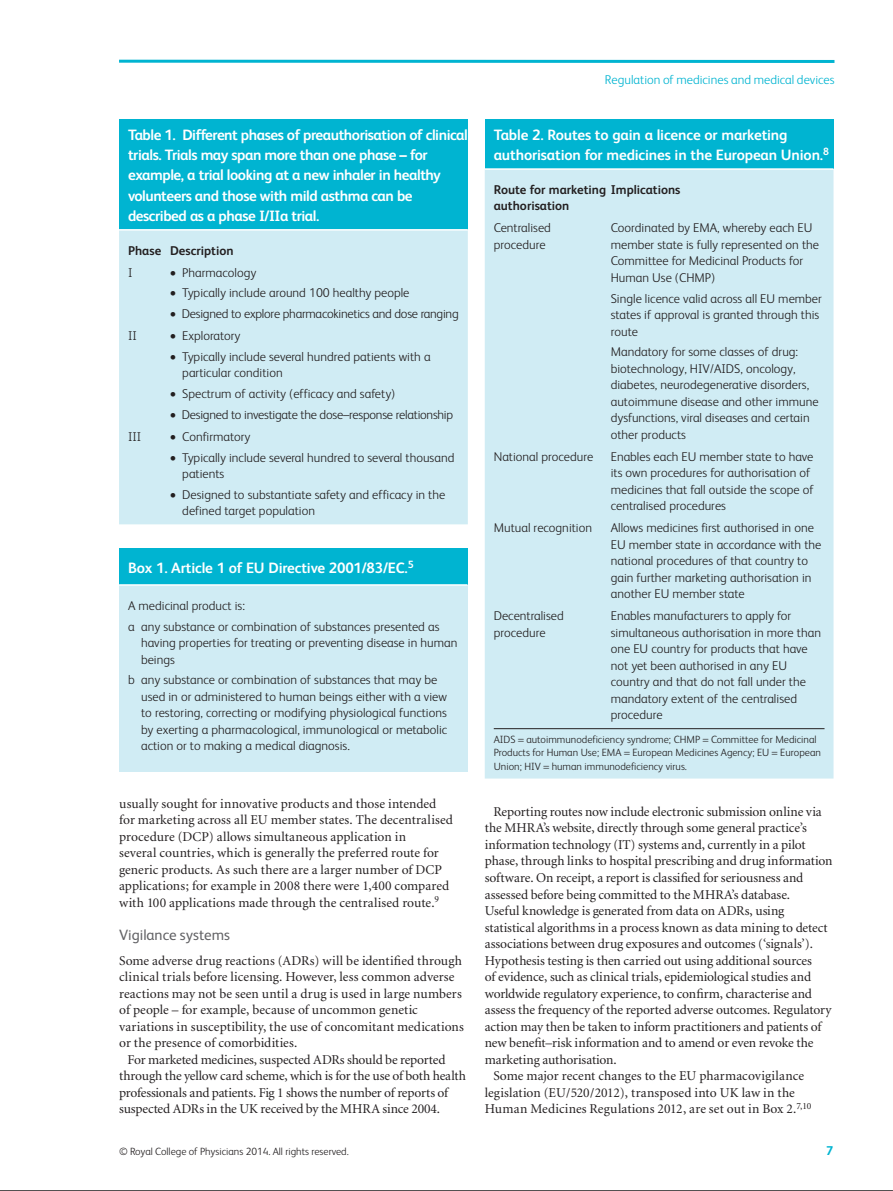
<style>
.page{position:relative;width:893px;height:1191px;background:#fff}
.page>*{position:absolute;margin:0;border:0;box-sizing:border-box;transform-origin:0 0}
.t1{font:700 15px/20.2px "FS Albert";letter-spacing:-.03em;color:#fff}
.t2{font:700 15px/20.2px "FS Albert";letter-spacing:-.01em;color:#fff}
.t3{font:15px "FS Albert";color:#636366}
.t4{font:13.5px/16.5px "Minion";letter-spacing:-.005em;color:#231f20}
.t5{font:300 12.75px/16.5px "FS Albert";color:#231f20}
.t6{font:300 12.75px "FS Albert";letter-spacing:-.02em;color:#231f20}
.t7{font:700 12.75px/16.5px "FS Albert";color:#231f20}
.t8{font:300 12.75px "FS Albert";color:#00b4d1}
.t9{font:700 12.75px "FS Albert";color:#00b4d1}
.t10{font:300 10.5px/13.5px "FS Albert";color:#231f20}
</style>
<div class="page">
<hr style="left:0;top:1190px;width:893px;height:1px;background:#231f20">
<hr style="left:119px;top:60px;width:715px;height:3px;background:#00b4d1">
<div style="left:119px;top:119px;width:349px;height:111px;background:#00b4d1"></div>
<div style="left:119px;top:231px;width:349px;height:293px;background:#d0ecf4"></div>
<hr style="left:119px;top:229px;width:349px;height:2px;background:#fff">
<div style="left:485px;top:119px;width:348px;height:50px;background:#00b4d1"></div>
<div style="left:485px;top:170px;width:348px;height:608px;background:#d0ecf4"></div>
<hr style="left:485px;top:168px;width:348px;height:2px;background:#fff">
<hr style="left:494px;top:728px;width:330px;height:1px;background:#231f20">
<div style="left:119px;top:549px;width:349px;height:36px;background:#00b4d1"></div>
<div style="left:119px;top:585px;width:349px;height:186px;background:#d0ecf4"></div>
<hr style="left:119px;top:584px;width:349px;height:2px;background:#fff">
<svg style="left:518px;top:738px;width:6px;height:3px"></svg>
<svg style="left:703px;top:738px;width:5px;height:3px"></svg>
<svg style="left:624px;top:752px;width:6px;height:2px"></svg>
<svg style="left:772px;top:752px;width:6px;height:2px"></svg>
<svg style="left:544px;top:765px;width:5px;height:3px"></svg>
<p class="t1" style="left:128px;top:125px;width:341px">Table 1. Different phases of preauthorisation of clinical trials. Trials may span more than one phase – for example, a trial looking at a new inhaler in healthy volunteers and those with mild asthma can be described as a phase I/IIa trial.</p>
<p class="t7" style="left:128px;top:243px;width:107px">Phase Description</p>
<p class="t5" style="left:128px;top:265px;width:6px">I</p>
<p class="t5" style="left:170px;top:265px;width:88px">• Pharmacology</p>
<p class="t5" style="left:170px;top:286px;width:241px">• Typically include around 100 healthy people</p>
<p class="t6" style="left:170px;top:309px;width:290px">• Designed to explore pharmacokinetics and dose ranging</p>
<p class="t5" style="left:128px;top:329px;width:10px">II</p>
<p class="t5" style="left:170px;top:329px;width:72px">• Exploratory</p>
<p class="t5" style="left:182px;top:350px;width:250px;text-indent:-12px">• Typically include several hundred patients with a particular condition</p>
<p class="t5" style="left:170px;top:387px;width:227px">• Spectrum of activity (efficacy and safety)</p>
<p class="t6" style="left:170px;top:410px;width:285px">• Designed to investigate the dose–response relationship</p>
<p class="t5" style="left:128px;top:430px;width:15px">III</p>
<p class="t5" style="left:170px;top:430px;width:82px">• Confirmatory</p>
<p class="t5" style="left:182px;top:450px;width:274px;text-indent:-12px">• Typically include several hundred to several thousand patients</p>
<p class="t5" style="left:182px;top:488px;width:264px;text-indent:-12px">• Designed to substantiate safety and efficacy in the defined target population</p>
<p class="t2" style="left:128px;top:558px;width:287px">Box 1. Article 1 of EU Directive 2001/83/EC.<sup>5</sup></p>
<p class="t5" style="left:128px;top:596px;width:313px;line-height:20.7px">A medicinal product is:<br>a any substance or combination of substances presented as</p>
<p class="t5" style="left:141px;top:636px;width:318px">having properties for treating or preventing disease in human beings</p>
<p class="t5" style="left:141px;top:673px;width:308px;text-indent:-13px">b any substance or combination of substances that may be used in or administered to human beings either with a view to restoring, correcting or modifying physiological functions by exerting a pharmacological, immunological or metabolic action or to making a medical diagnosis.</p>
<p class="t4" style="left:119px;top:796px;width:335px">usually sought for innovative products and those intended for marketing across all EU member states. The decentralised procedure (DCP) allows simultaneous application in<br>several countries, which is generally the preferred route for generic products. As such there are a larger number of DCP applications; for example in 2008 there were 1,400 compared with 100 applications made through the centralised route.<sup>9</sup></p>
<p class="t3" style="left:119px;top:929px;width:112px">Vigilance systems</p>
<p class="t4" style="left:119px;top:953px;width:346px">Some adverse drug reactions (ADRs) will be identified through clinical trials before licensing. However, less common adverse reactions may not be seen until a drug is used in large numbers of people – for example, because of uncommon genetic variations in susceptibility, the use of concomitant medications or the presence of comorbidities.</p>
<p class="t4" style="left:119px;top:1052px;width:348px;text-indent:9px">For marketed medicines, suspected ADRs should be reported through the yellow card scheme, which is for the use of both health professionals and patients. Fig 1 shows the number of reports of suspected ADRs in the UK received by the MHRA since 2004.</p>
<p class="t8" style="left:605px;top:75px;width:231px">Regulation of medicines and medical devices</p>
<p class="t2" style="left:494px;top:125px;width:337px">Table 2. Routes to gain a licence or marketing authorisation for medicines in the European Union.<sup>8</sup></p>
<p class="t7" style="left:494px;top:182px;width:188px">Route for marketing Implications authorisation</p>
<p class="t5" style="left:494px;top:221px;width:59px">Centralised procedure</p>
<p class="t5" style="left:611px;top:221px;width:210px">Coordinated by EMA, whereby each EU member state is fully represented on the<br>Committee for Medicinal Products for<br>Human Use (CHMP)</p>
<p class="t5" style="left:611px;top:291px;width:213px">Single licence valid across all EU member states if approval is granted through this route</p>
<p class="t5" style="left:611px;top:345px;width:209px">Mandatory for some classes of drug: biotechnology, HIV/AIDS, oncology, diabetes, neurodegenerative disorders, autoimmune disease and other immune dysfunctions, viral diseases and certain other products</p>
<p class="t5" style="left:494px;top:450px;width:101px">National procedure</p>
<p class="t5" style="left:611px;top:450px;width:204px">Enables each EU member state to have its own procedures for authorisation of medicines that fall outside the scope of centralised procedures</p>
<p class="t5" style="left:494px;top:521px;width:100px">Mutual recognition</p>
<p class="t5" style="left:611px;top:521px;width:212px">Allows medicines first authorised in one EU member state in accordance with the national procedures of that country to gain further marketing authorisation in another EU member state</p>
<p class="t5" style="left:494px;top:609px;width:72px">Decentralised procedure</p>
<p class="t5" style="left:611px;top:609px;width:212px">Enables manufacturers to apply for simultaneous authorisation in more than one EU country for products that have not yet been authorised in any EU country and that do not fall under the mandatory extent of the centralised procedure</p>
<p class="t10" style="left:494px;top:733px;width:329px">AIDS autoimmunodeficiency syndrome; CHMP Committee for Medicinal<br>Products for Human Use; EMA European Medicines Agency; EU European<br>Union; HIV human immunodeficiency virus.</p>
<p class="t4" style="left:493px;top:804px;width:330px">Reporting routes now include electronic submission online via</p>
<p class="t4" style="left:485px;top:821px;width:324px">the MHRA’s website, directly through some general practice’s</p>
<p class="t4" style="left:485px;top:837px;width:322px">information technology (IT) systems and, currently in a pilot</p>
<p class="t4" style="left:485px;top:854px;width:349px">phase, through links to hospital prescribing and drug information</p>
<p class="t4" style="left:485px;top:870px;width:320px">software. On receipt, a report is classified for seriousness and</p>
<p class="t4" style="left:485px;top:887px;width:307px">assessed before being committed to the MHRA’s database.</p>
<p class="t4" style="left:485px;top:903px;width:301px">Useful knowledge is generated from data on ADRs, using</p>
<p class="t4" style="left:485px;top:920px;width:344px">statistical algorithms in a process known as data mining to detect</p>
<p class="t4" style="left:485px;top:936px;width:330px">associations between drug exposures and outcomes (‘signals’).</p>
<p class="t4" style="left:485px;top:953px;width:329px">Hypothesis testing is then carried out using additional sources</p>
<p class="t4" style="left:485px;top:969px;width:328px">of evidence, such as clinical trials, epidemiological studies and</p>
<p class="t4" style="left:485px;top:986px;width:329px">worldwide regulatory experience, to confirm, characterise and</p>
<p class="t4" style="left:485px;top:1002px;width:348px">assess the frequency of the reported adverse outcomes. Regulatory</p>
<p class="t4" style="left:485px;top:1019px;width:338px">action may then be taken to inform practitioners and patients of</p>
<p class="t4" style="left:485px;top:1035px;width:330px">new benefit–risk information and to amend or even revoke the</p>
<p class="t4" style="left:485px;top:1052px;width:133px">marketing authorisation.</p>
<p class="t4" style="left:493px;top:1068px;width:312px">Some major recent changes to the EU pharmacovigilance</p>
<p class="t4" style="left:485px;top:1085px;width:311px">legislation (EU/520/2012), transposed into UK law in the</p>
<p class="t4" style="left:485px;top:1101px;width:328px">Human Medicines Regulations 2012, are set out in Box 2.<sup>7,10</sup></p>
<p class="t10" style="left:119px;top:1146px;width:231px">© Royal College of Physicians 2014. All rights reserved.</p>
<p class="t9" style="left:826px;top:1144px;width:9px">7</p>
</div>
